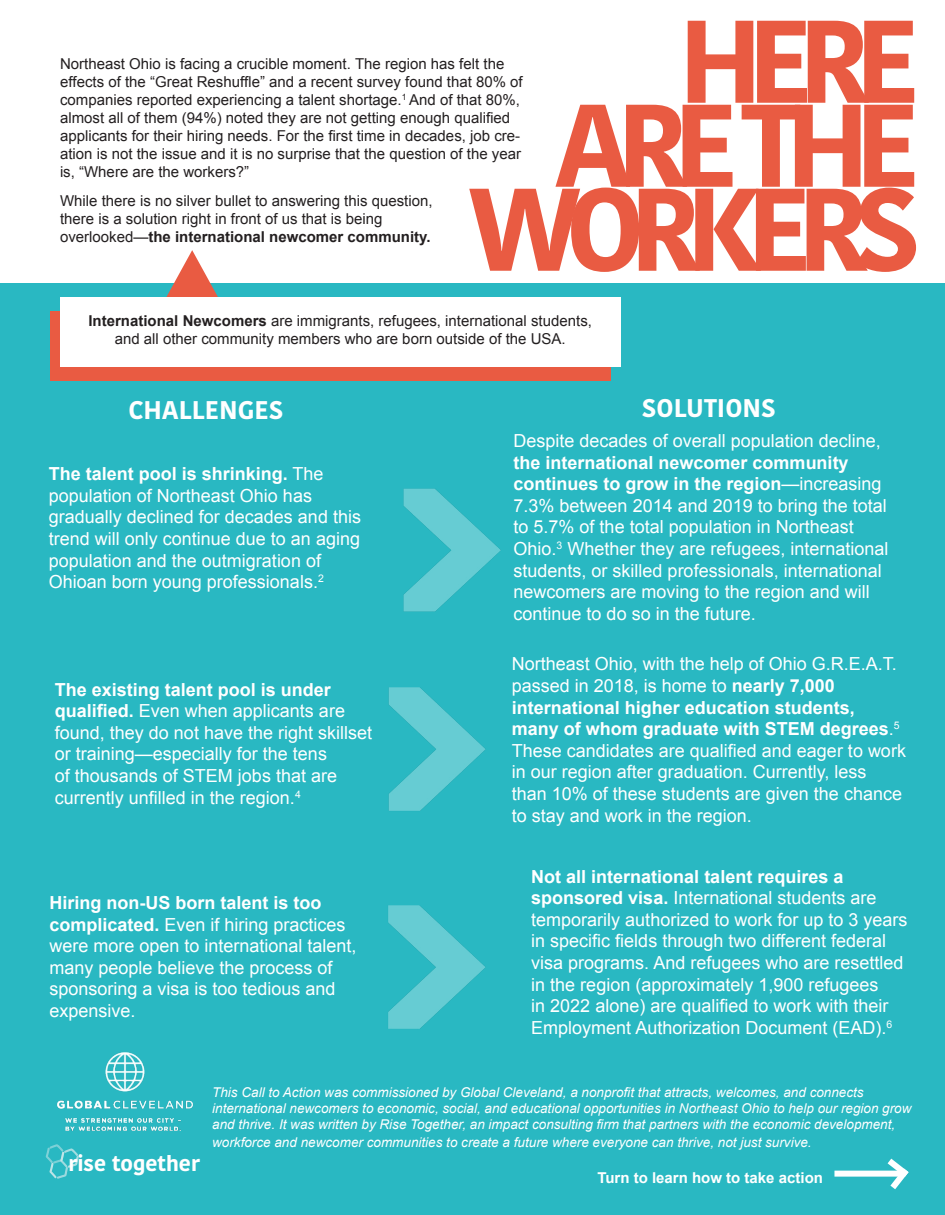
<style>
.page{position:relative;width:945px;height:1215px;background:#fff}
.page>*{position:absolute;margin:0;border:0;box-sizing:border-box;transform-origin:0 0}
.t1{font:700 117px "Kohinoor Devanagari";letter-spacing:-.13em;color:#e95b42}
.t2{font:700 25.5px "Kohinoor Devanagari";color:#fff}
.t3{font:700 21.15px "Kohinoor Devanagari";color:#fff}
.t4{font:18px/21.6px "Arial";color:#fff}
.t5{font:15px/18px "Arial";color:#231f20}
.t6{font:700 15px "Arial";color:#fff}
.t7{font:italic 13.5px/16.2px "Arial";color:#fff}
.s1{font-weight:700}
</style>
<div class="page">
<div style="left:0;top:284px;width:945px;height:931px;background:#29b8c2"></div>
<div style="left:50px;top:312px;width:561px;height:69px;background:#e95b42"></div>
<svg style="left:140px;top:250px;width:104px;height:48px"></svg>
<div style="left:60px;top:298px;width:561px;height:69px;background:#fff"></div>
<img style="left:388px;top:687px;width:98px;height:124px">
<img style="left:388px;top:905px;width:97px;height:124px">
<div style="left:834px;top:1171px;width:70px;height:6px;background:#fff"></div>
<svg style="left:881px;top:1158px;width:28px;height:32px"></svg>
<img style="left:403px;top:488px;width:98px;height:124px">
<img style="left:57px;top:1052px;width:136px;height:79px">
<svg style="left:46px;top:1144px;width:33px;height:35px"></svg>
<p class="t1" style="left:678px;top:-43px;width:244px">HERE</p>
<p class="t1" style="left:554px;top:41px;width:368px">ARE THE</p>
<p class="t1" style="left:468px;top:125px;width:454px">WORKERS</p>
<p class="t5" style="left:60px;top:55px;width:464px">Northeast Ohio is facing a crucible moment. The region has felt the effects of the “Great Reshuffle” and a recent survey found that 80% of companies reported experiencing a talent shortage.<sup>1</sup> And of that 80%, almost all of them (94%) noted they are not getting enough qualified applicants for their hiring needs. For the first time in decades, job cre&shy;ation is not the issue and it is no surprise that the question of the year is, “Where are the workers?”</p>
<p class="t5" style="left:60px;top:192px;width:374px">While there is no silver bullet to answering this question, there is a solution right in front of us that is being overlooked—<span class="s1">the international newcomer community.</span></p>
<p class="t5" style="left:88px;top:312px;width:505px;text-align:center"><span class="s1">International Newcomers</span> are immigrants, refugees, international students, and all other community members who are born outside of the USA.</p>
<p class="t2" style="left:128px;top:387px;width:157px">CHALLENGES</p>
<p class="t2" style="left:642px;top:386px;width:135px">SOLUTIONS</p>
<p class="t4" style="left:49px;top:463px;width:314px"><span class="s1">The talent pool is shrinking.</span> The population of Northeast Ohio has gradually declined for decades and this trend will only continue due to an aging population and the outmigration of Ohioan born young professionals.<sup>2</sup></p>
<p class="t4" style="left:55px;top:679px;width:319px"><span class="s1">The existing talent pool is under qualified.</span> Even when applicants are found, they do not have the right skillset or training—especially for the tens<br>of thousands of STEM jobs that are currently unfilled in the region.<sup>4</sup></p>
<p class="t4" style="left:50px;top:892px;width:309px"><span class="s1">Hiring non-US born talent is too complicated.</span> Even if hiring practices were more open to international talent, many people believe the process of sponsoring a visa is too tedious and expensive.</p>
<p class="t4" style="left:514px;top:430px;width:377px">Despite decades of overall population decline, <span class="s1">the international newcomer community continues to grow in the region</span>—increasing 7.3% between 2014 and 2019 to bring the total to 5.7% of the total population in Northeast Ohio.<sup>3</sup> Whether they are refugees, international students, or skilled professionals, international newcomers are moving to the region and will continue to do so in the future.</p>
<p class="t4" style="left:512px;top:653px;width:396px">Northeast Ohio, with the help of Ohio G.R.E.A.T. passed in 2018, is home to <span class="s1">nearly 7,000 international higher education students, many of whom graduate with STEM degrees</span>.<sup>5<br></sup>These candidates are qualified and eager to work in our region after graduation. Currently, less than 10% of these students are given the chance to stay and work in the region.</p>
<p class="t4" style="left:531px;top:866px;width:378px"><span class="s1">Not all international talent requires a sponsored visa.</span> International students are temporarily authorized to work for up to 3 years in specific fields through two different federal visa programs. And refugees who are resettled in the region (approximately 1,900 refugees<br>in 2022 alone) are qualified to work with their Employment Authorization Document (EAD).<sup>6</sup></p>
<p class="t3" style="left:69px;top:1144px;width:133px">rise together</p>
<p class="t7" style="left:212px;top:1084px;width:701px">This Call to Action was commissioned by Global Cleveland, a nonprofit that attracts, welcomes, and connects international newcomers to economic, social, and educational opportunities in Northeast Ohio to help our region grow and thrive. It was written by Rise Together, an impact consulting firm that partners with the economic development,</p>
<p class="t7" style="left:212px;top:1134px;width:601px">workforce and newcomer communities to create a future where everyone can thrive, not just survive.</p>
<p class="t6" style="left:598px;top:1168px;width:227px">Turn to learn how to take action</p>
</div>
